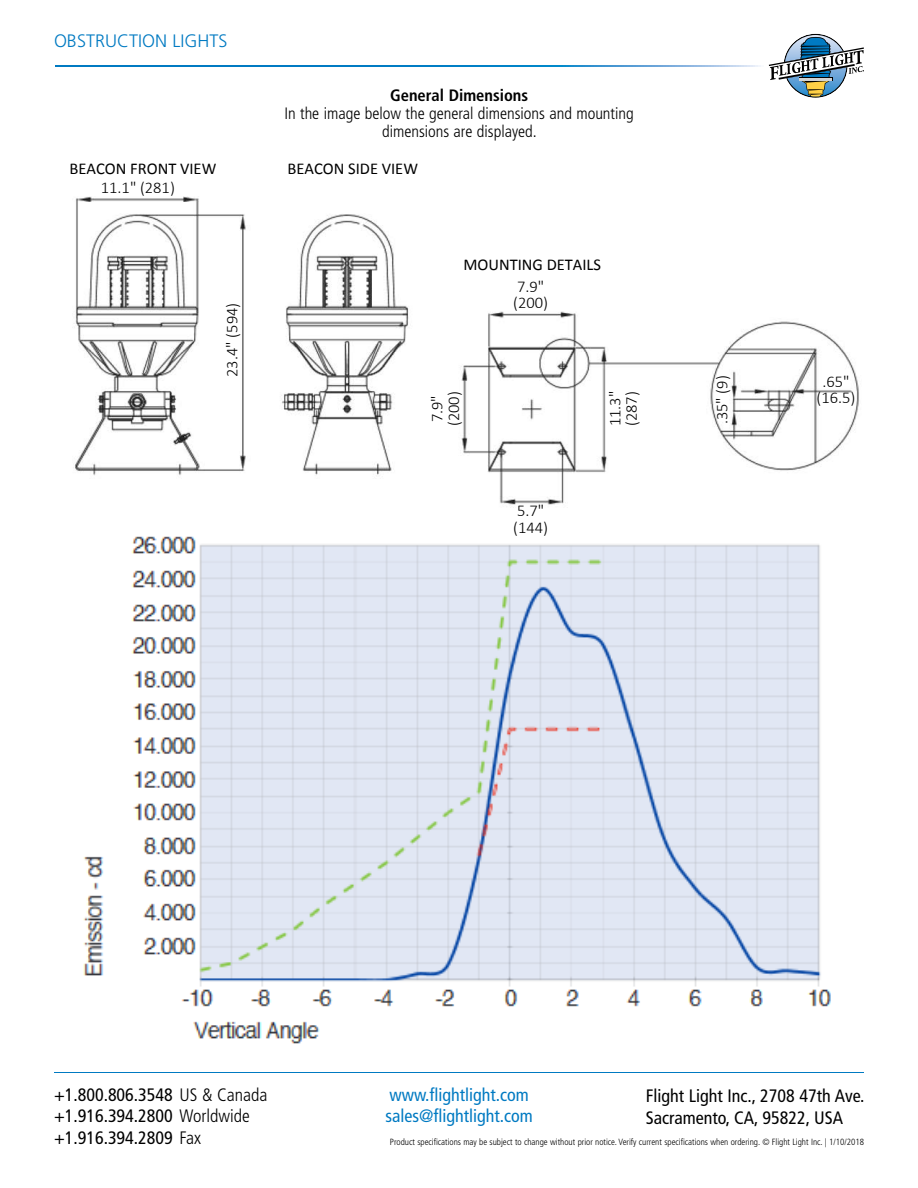
<style>
.page{position:relative;width:918px;height:1188px;background:#fff}
.page>*{position:absolute;margin:0;border:0;box-sizing:border-box;transform-origin:0 0}
.t1{font:condensed 18px/21.6px "Frutiger LT Std";color:#000}
.t2{font:condensed 18px/21.6px "Frutiger LT Std";color:#007ac2}
.t3{font:300 18px "Frutiger LT Std";color:#007ac2}
.t4{font:300 16.5px/16.5px "Calibri";color:#000}
.t5{font:300 condensed 16.5px/18px "Frutiger LT Std";color:#000;text-align:center}
.t6{font:16.5px "Calibri";color:#000}
.t7{font:700 condensed 16.5px "Frutiger LT Std";color:#000}
.t8{font:300 condensed 9px "Frutiger LT Std";color:#000}
.s1{font-weight:300}
</style>
<div class="page">
<img style="left:83px;top:536px;width:748px;height:508px">
<img style="left:73px;top:196px;width:786px;height:309px">
<svg style="left:769px;top:34px;width:95px;height:64px"></svg>
<svg style="left:56px;top:66px;width:705px;height:1px"></svg>
<hr style="left:54px;top:1073px;width:810px;height:1px;background:#007ac2">
<h1 class="t3" style="left:54px;top:31px;width:175px">OBSTRUCTION LIGHTS</h1>
<h2 class="t7" style="left:390px;top:86px;width:140px">General Dimensions</h2>
<h2 class="t5" style="left:284px;top:105px;width:351px">In the image below the general dimensions and mounting dimensions are displayed.</h2>
<h2 class="t6" style="left:70px;top:158px;width:148px">BEACON FRONT VIEW</h2>
<h2 class="t6" style="left:287px;top:158px;width:132px">BEACON SIDE VIEW</h2>
<h2 class="t4" style="left:101px;top:179px;width:76px">11.1" (281)</h2>
<h2 class="t4" style="left:223px;top:377px;width:76px;rotate:-90deg">23.4" (594)</h2>
<h2 class="t6" style="left:463px;top:254px;width:139px">MOUNTING DETAILS</h2>
<h2 class="t4" style="left:513px;top:277px;width:36px">7.9" (200)</h2>
<h2 class="t4" style="left:428px;top:426px;width:36px;rotate:-90deg">7.9" (200)</h2>
<h2 class="t4" style="left:606px;top:426px;width:37px;rotate:-90deg">11.3" (287)</h2>
<h2 class="t4" style="left:513px;top:502px;width:36px">5.7" (144)</h2>
<h2 class="t4" style="left:713px;top:424px;width:50px;rotate:-90deg">.35" (9)</h2>
<h2 class="t4" style="left:817px;top:372px;width:40px;text-align:center">.65" (16.5)</h2>
<h1 class="t1" style="left:54px;top:1084px;width:215px">+1.800.806.3548 <span class="s1">US &amp; Canada </span>+1.916.394.2800 <span class="s1">Worldwide </span>+1.916.394.2809 <span class="s1">Fax</span></h1>
<h1 class="t2" style="left:385px;top:1084px;width:149px">www.flightlight.com sales@flightlight.com</h1>
<h1 class="t1" style="left:646px;top:1085px;width:220px">Flight Light Inc., 2708 47th Ave.<br>Sacramento, CA, 95822, USA</h1>
<p class="t8" style="left:390px;top:1137px;width:476px">Product specifications may be subject to change without prior notice. Verify current specifications when ordering. © Flight Light Inc. | 1/10/2018</p>
</div>
